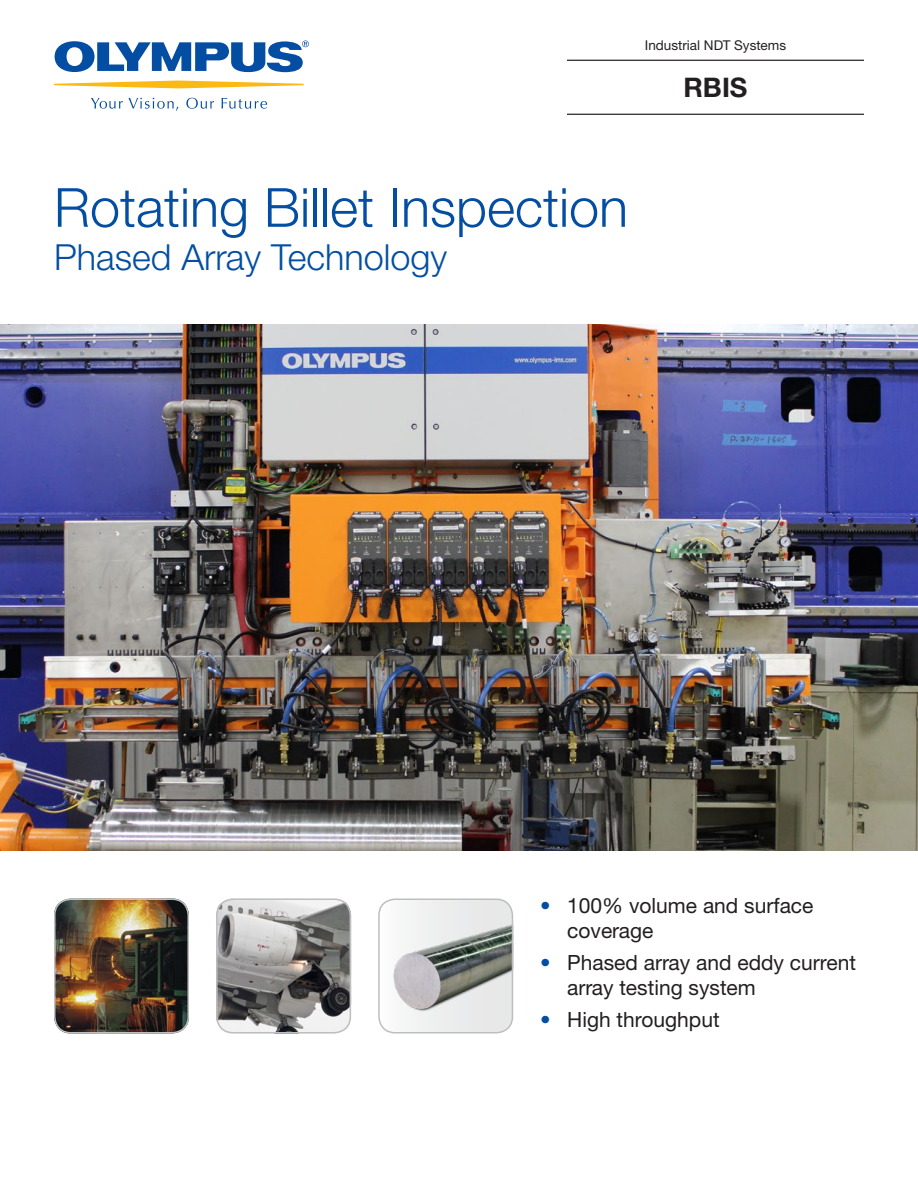
<style>
.page{position:relative;width:918px;height:1188px;background:#fff}
.page>*{position:absolute;margin:0;border:0;box-sizing:border-box;transform-origin:0 0}
.Cover_Title_1{font:300 54px "Helvetica Neue LTW1 G";color:#034ea2}
.Title_1{font:300 36px "Helvetica Neue LTW1 G";color:#034ea2}
.Title_0{font:700 27px "Helvetica Neue LTW1 G";color:#231f20}
.t1{font:21px/25.2px "Helvetica Neue LTW1 G";color:#231f20}
.Title_00{font:13.5px "Helvetica Neue LTW1 G";color:#231f20}
.s1{color:#034ea2}
</style>
<div class="page">
<svg style="left:54px;top:81px;width:250px;height:7px"></svg>
<svg style="left:91px;top:98px;width:87px;height:13px"></svg>
<svg style="left:186px;top:98px;width:28px;height:11px"></svg>
<svg style="left:222px;top:98px;width:45px;height:11px"></svg>
<svg style="left:55px;top:41px;width:254px;height:31px"></svg>
<img style="left:54px;top:900px;width:135px;height:132px">
<div style="left:54px;top:898px;width:135px;height:136px;border:2px solid #bcbec0;border-radius:16px"></div>
<img style="left:0;top:324px;width:918px;height:526px">
<img style="left:381px;top:901px;width:132px;height:130px">
<div style="left:378px;top:898px;width:135px;height:136px;border:2px solid #bcbec0;border-radius:16px"></div>
<img style="left:218px;top:901px;width:133px;height:130px">
<div style="left:216px;top:898px;width:135px;height:136px;border:2px solid #bcbec0;border-radius:16px"></div>
<hr style="left:567px;top:60px;width:297px;height:1px;background:#231f20">
<hr style="left:567px;top:114px;width:297px;height:1px;background:#231f20">
<p class="Title_00" style="left:645px;top:37px;width:143px">Industrial NDT Systems</p>
<p class="Title_0" style="left:684px;top:71px;width:65px">RBIS</p>
<p class="Cover_Title_1" style="left:54px;top:175px;width:576px">Rotating Billet Inspection</p>
<p class="Title_1" style="left:54px;top:235px;width:395px">Phased Array Technology</p>
<p class="t1" style="left:567px;top:893px;width:248px;text-indent:-27px"><span class="s1">•</span> 100% volume and surface coverage</p>
<p class="t1" style="left:567px;top:950px;width:290px;text-indent:-27px"><span class="s1">•</span> Phased array and eddy current array testing system</p>
<p class="t1" style="left:540px;top:1007px;width:181px"><span class="s1">•</span> High throughput</p>
</div>
